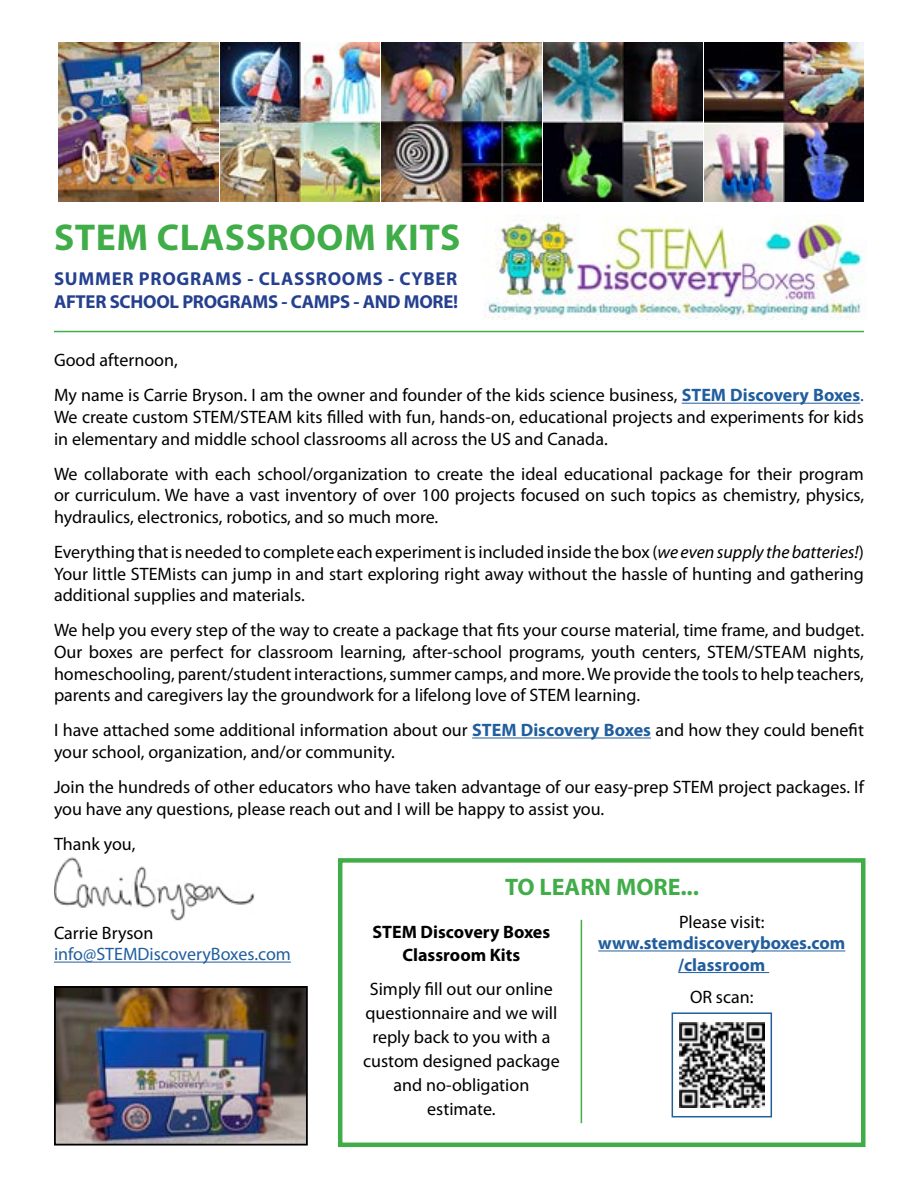
<style>
.page{position:relative;width:918px;height:1188px;background:#fff}
.page>*{position:absolute;margin:0;border:0;box-sizing:border-box;transform-origin:0 0}
.t1{font:700 37.5px "Myriad Pro";letter-spacing:.015em;color:#41ad49}
.t2{font:700 24px "Myriad Pro";color:#41ad49}
.t3{font:700 18.75px/23.4px "Myriad Pro";letter-spacing:.01em;color:#25408f}
.t4{font:18px/21.6px "Myriad Pro";color:#000}
.t5{font:700 18px/21.6px "Myriad Pro";color:#215e9e;text-align:center}
.t6{font:700 18px/22.5px "Myriad Pro";color:#000;text-align:center}
.t7{font:18px "Myriad Pro";color:#215e9e}
.s1{font-weight:700;color:#215e9e}
.s2{color:#25408f}
.s3{font-style:italic}
</style>
<div class="page">
<img style="left:705px;top:42px;width:159px;height:160px">
<img style="left:59px;top:42px;width:159px;height:160px">
<hr style="left:682px;top:403px;width:178px;height:1px;background:#215e9e">
<hr style="left:472px;top:738px;width:179px;height:1px;background:#215e9e">
<hr style="left:54px;top:962px;width:237px;height:1px;background:#215e9e">
<img style="left:484px;top:214px;width:383px;height:105px">
<hr style="left:54px;top:331px;width:810px;height:1px;background:#41ad49">
<img style="left:54px;top:857px;width:201px;height:64px">
<div style="left:338px;top:858px;width:528px;height:289px;background:#fff;border:4px solid #41ad49"></div>
<img style="left:679px;top:1022px;width:86px;height:86px">
<div style="left:672px;top:1012px;width:100px;height:105px;border:2px solid #215e9e"></div>
<hr style="left:598px;top:951px;width:247px;height:1px;background:#215e9e">
<hr style="left:678px;top:972px;width:91px;height:1px;background:#215e9e">
<hr style="left:581px;top:920px;width:1px;height:203px;background:#41ad49">
<img style="left:57px;top:989px;width:248px;height:154px">
<div style="left:54px;top:986px;width:254px;height:160px;border:2px solid #000"></div>
<img style="left:220px;top:42px;width:160px;height:160px">
<img style="left:382px;top:42px;width:159px;height:160px">
<img style="left:543px;top:42px;width:160px;height:160px">
<h1 class="t1" style="left:54px;top:213px;width:408px">STEM CLASSROOM KITS</h1>
<p class="t3" style="left:54px;top:266px;width:406px">SUMMER PROGRAMS - CLASSROOMS - CYBER<br>AFTER SCHOOL PROGRAMS - CAMPS - AND MORE!</p>
<p class="t4" style="left:54px;top:342px;width:811px;line-height:35.1px">Good afternoon,<br>My name is Carrie Bryson. I am the owner and founder of the kids science business, <span class="s1">STEM Discovery Boxes</span><span class="s2">.</span></p>
<p class="t4" style="left:54px;top:406px;width:811px">We create custom STEM/STEAM kits filled with fun, hands-on, educational projects and experiments for kids in elementary and middle school classrooms all across the US and Canada.</p>
<p class="t4" style="left:54px;top:463px;width:812px;text-align:justify">We collaborate with each school/organization to create the ideal educational package for their program or curriculum. We have a vast inventory of over 100 projects focused on such topics as chemistry, physics, hydraulics, electronics, robotics, and so much more.</p>
<p class="t4" style="left:54px;top:541px;width:812px;text-align:justify">Everything that is needed to complete each experiment is included inside the box (<span class="s3">we even supply the batteries!</span>)<br>Your little STEMists can jump in and start exploring right away without the hassle of hunting and gathering additional supplies and materials.</p>
<p class="t4" style="left:54px;top:619px;width:812px;text-align:justify">We help you every step of the way to create a package that fits your course material, time frame, and budget.<br>Our boxes are perfect for classroom learning, after-school programs, youth centers, STEM/STEAM nights, homeschooling, parent/student interactions, summer camps, and more. We provide the tools to help teachers, parents and caregivers lay the groundwork for a lifelong love of STEM learning.</p>
<p class="t4" style="left:54px;top:719px;width:811px">I have attached some additional information about our <span class="s1">STEM Discovery Boxes</span> and how they could benefit your school, organization, and/or community.</p>
<p class="t4" style="left:54px;top:776px;width:812px">Join the hundreds of other educators who have taken advantage of our easy-prep STEM project packages. If you have any questions, please reach out and I will be happy to assist you.</p>
<p class="t4" style="left:54px;top:832px;width:83px">Thank you,</p>
<p class="t4" style="left:54px;top:922px;width:101px">Carrie Bryson</p>
<p class="t7" style="left:54px;top:943px;width:238px">info@STEMDiscoveryBoxes.com</p>
<h2 class="t2" style="left:505px;top:871px;width:196px">TO LEARN MORE...</h2>
<p class="t6" style="left:373px;top:920px;width:179px">STEM Discovery Boxes<br>Classroom Kits</p>
<p class="t4" style="left:363px;top:977px;width:198px;line-height:24px;text-align:center">Simply fill out our online questionnaire and we will reply back to you with a custom designed package and no-obligation estimate.</p>
<p class="t4" style="left:679px;top:910px;width:87px">Please visit:</p>
<p class="t5" style="left:598px;top:932px;width:249px">www.stemdiscoveryboxes.com /classroom</p>
<p class="t4" style="left:690px;top:985px;width:65px">OR scan:</p>
</div>
